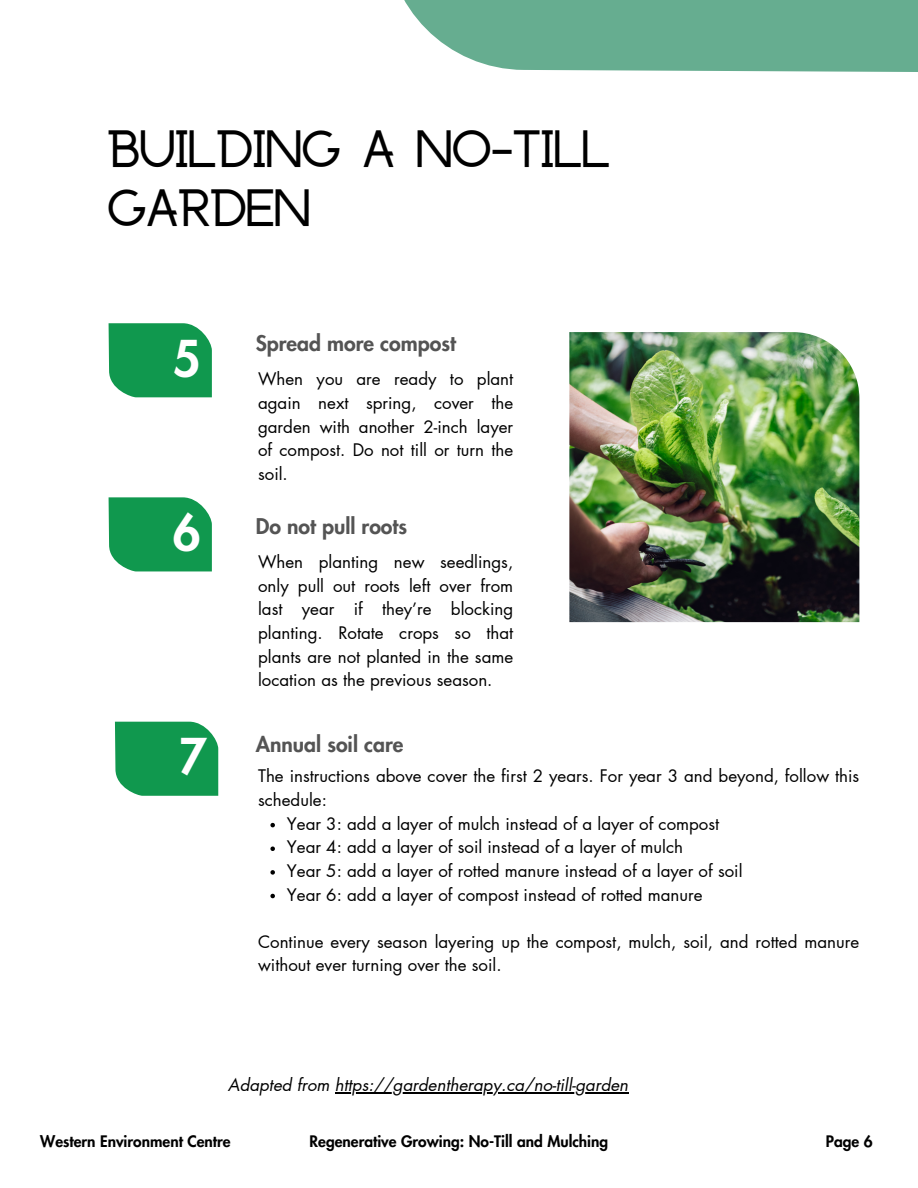
<style>
.page{position:relative;width:918px;height:1188px;background:#fff}
.page>*{position:absolute;margin:0;border:0;box-sizing:border-box;transform-origin:0 0}
.t1{font:800 48.3px "Futura LT Pro";color:#fff}
.t2{font:700 42px/58.5px "Anchorage";color:#000}
.t3{font:800 21.15px "Futura LT Pro";color:#545454}
.t4{font:16.95px/23.7px "Futura LT Pro";color:#000;text-align:justify}
.t5{font:italic 16.95px "Futura LT Pro";color:#000}
.t6{font:800 15.45px "Futura LT Pro";color:#000}
</style>
<div class="page">
<svg style="left:109px;top:323px;width:103px;height:74px"></svg>
<svg style="left:404px;top:0;width:514px;height:72px"></svg>
<svg style="left:109px;top:497px;width:103px;height:74px"></svg>
<svg style="left:115px;top:722px;width:103px;height:74px"></svg>
<img style="left:569px;top:332px;width:290px;height:290px">
<hr style="left:335px;top:1092px;width:293px;height:1px;background:#000">
<svg style="left:270px;top:823px;width:5px;height:4px"></svg>
<svg style="left:270px;top:847px;width:5px;height:4px"></svg>
<svg style="left:270px;top:870px;width:5px;height:5px"></svg>
<svg style="left:270px;top:894px;width:5px;height:4px"></svg>
<h2 class="t2" style="left:107px;top:126px;width:504px">BUILDING A NO-TILL<br>GARDEN</h2>
<h1 class="t1" style="left:173px;top:336px;width:29px">5</h1>
<h1 class="t1" style="left:173px;top:510px;width:29px">6</h1>
<h1 class="t1" style="left:179px;top:735px;width:29px">7</h1>
<p class="t3" style="left:256px;top:334px;width:202px">Spread more compost</p>
<p class="t4" style="left:258px;top:368px;width:257px">When you are ready to plant again next spring, cover the garden with another 2-inch layer of compost. Do not till or turn the soil.</p>
<p class="t3" style="left:256px;top:517px;width:153px">Do not pull roots</p>
<p class="t4" style="left:258px;top:551px;width:257px">When planting new seedlings, only pull out roots left over from last year if they’re blocking planting. Rotate crops so that plants are not planted in the same location as the previous season.</p>
<p class="t3" style="left:256px;top:735px;width:149px">Annual soil care</p>
<p class="t4" style="left:258px;top:765px;width:603px">The instructions above cover the first 2 years. For year 3 and beyond, follow this</p>
<p class="t4" style="left:258px;top:789px;width:70px">schedule:</p>
<p class="t4" style="left:287px;top:812px;width:434px">Year 3: add a layer of mulch instead of a layer of compost</p>
<p class="t4" style="left:287px;top:836px;width:398px">Year 4: add a layer of soil instead of a layer of mulch</p>
<p class="t4" style="left:287px;top:860px;width:457px">Year 5: add a layer of rotted manure instead of a layer of soil</p>
<p class="t4" style="left:287px;top:883px;width:417px">Year 6: add a layer of compost instead of rotted manure</p>
<p class="t4" style="left:258px;top:930px;width:603px">Continue every season layering up the compost, mulch, soil, and rotted manure without ever turning over the soil.</p>
<p class="t5" style="left:228px;top:1077px;width:402px">Adapted from https://gardentherapy.ca/no-till-garden</p>
<p class="t6" style="left:310px;top:1134px;width:300px">Regenerative Growing: No-Till and Mulching</p>
<p class="t6" style="left:40px;top:1134px;width:192px">Western Environment Centre</p>
<p class="t6" style="left:826px;top:1134px;width:48px">Page 6</p>
</div>
